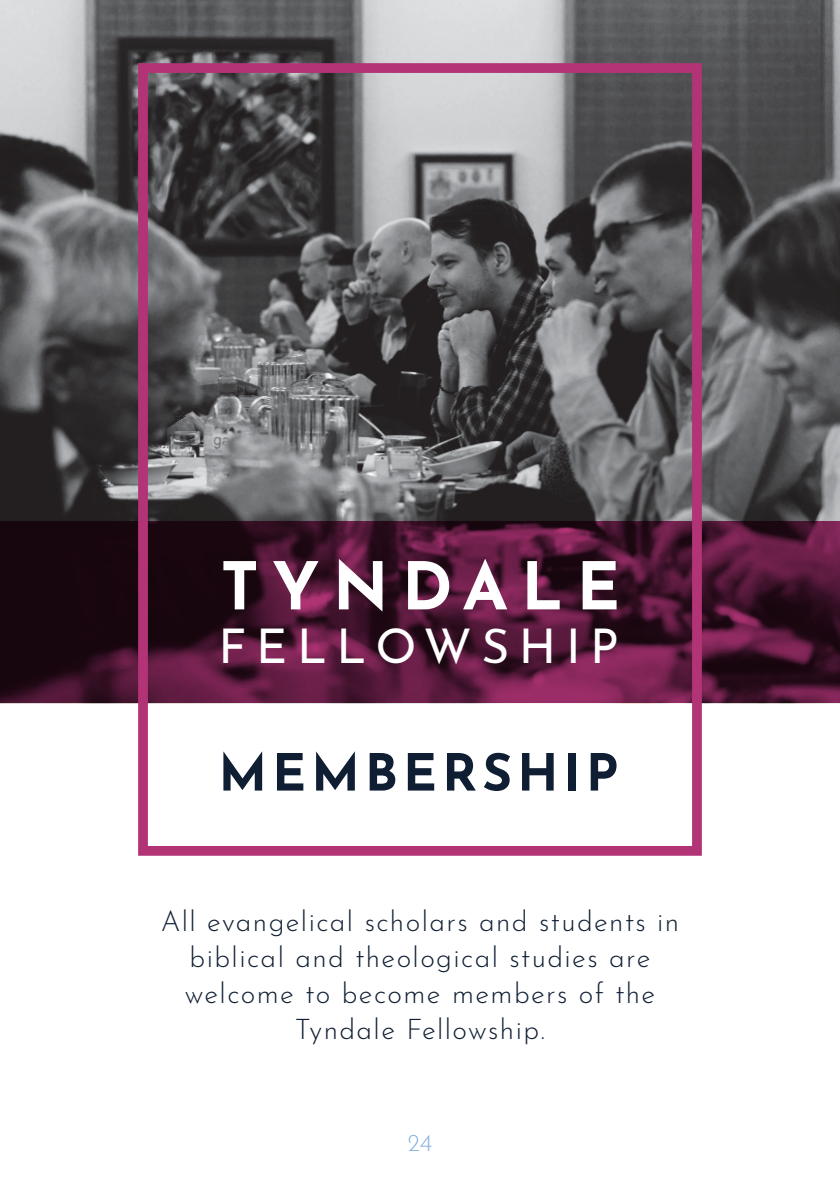
<style>
.page{position:relative;width:840px;height:1191px;background:#fff}
.page>*{position:absolute;margin:0;border:0;box-sizing:border-box;transform-origin:0 0}
.t1{font:700 65.6px "Josefin Sans";letter-spacing:.2em;color:#fff}
.t2{font:700 51px "Josefin Sans";letter-spacing:.1em;color:#0f1e33}
.t3{font:47.8px "Josefin Sans";letter-spacing:.2em;color:#fff}
.t4{font:300 28px/36px "Josefin Sans";letter-spacing:.05em;color:#0f1e33;text-align:center}
.t5{font:300 24px "Josefin Sans";color:#85b2df}
</style>
<div class="page">
<img style="left:0;top:0;width:839px;height:521px">
<svg style="left:0;top:521px;width:839px;height:182px;background:#44132e"></svg>
<div style="left:138px;top:63px;width:563px;height:792px;border:10px solid #b23476"></div>
<h1 class="t1" style="left:220px;top:560px;width:401px">TYNDALE</h1>
<h3 class="t3" style="left:218px;top:627px;width:401px">FELLOWSHIP</h3>
<h2 class="t2" style="left:218px;top:752px;width:401px">MEMBERSHIP</h2>
<p class="t4" style="left:161px;top:905px;width:520px">All evangelical scholars and students in biblical and theological studies are welcome to become members of the Tyndale Fellowship.</p>
<p class="t5" style="left:407px;top:1133px;width:26px">24</p>
</div>
